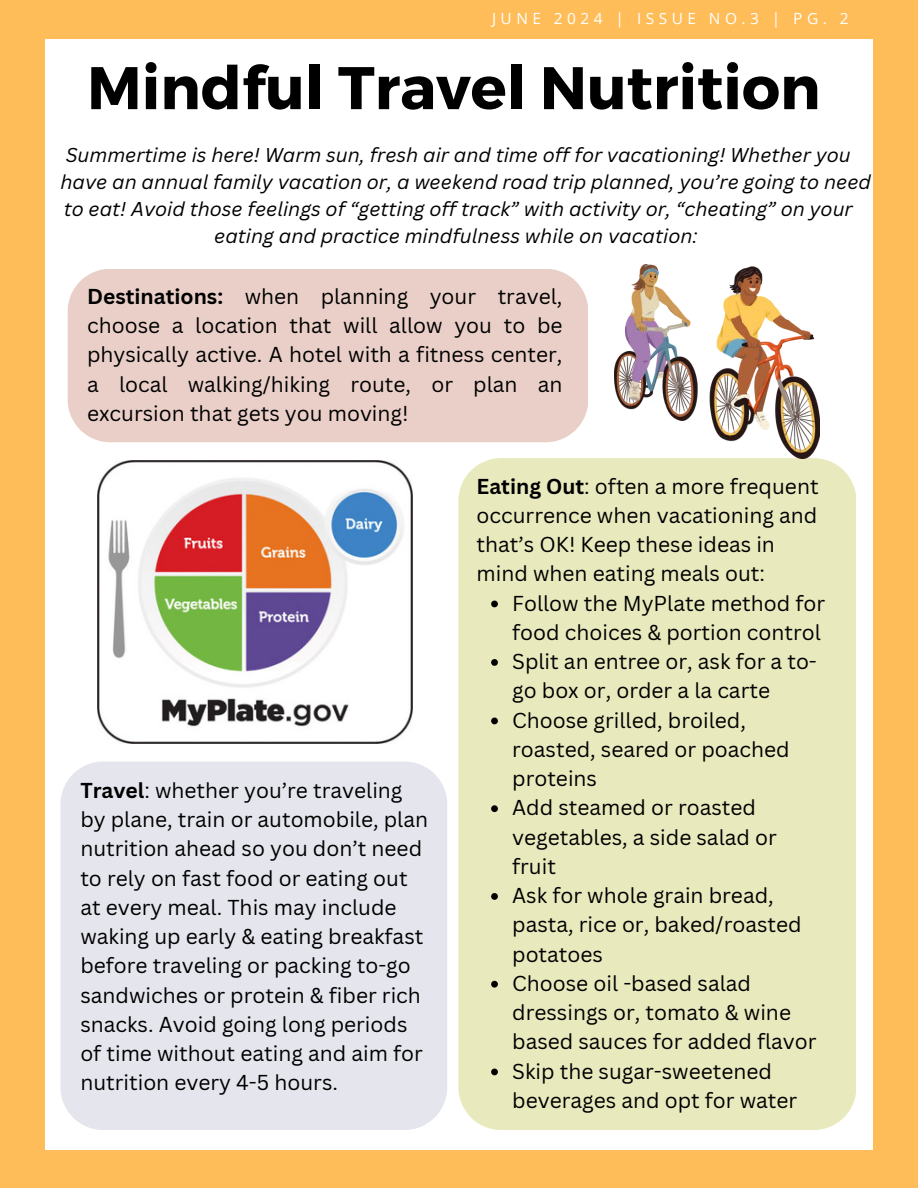
<style>
.page{position:relative;width:918px;height:1188px;background:#ffbd59}
.page>*{position:absolute;margin:0;border:0;box-sizing:border-box;transform-origin:0 0}
.t1{font:700 60px "Montserrat";color:#000}
.t2{font:21px/29.2px "Canva Sans";color:#000}
.t3{font:italic 19.5px "Canva Sans";color:#000}
.t4{font:15.45px "Open Sans";letter-spacing:.29em;color:#fff}
.s1{font-weight:700}
</style>
<div class="page">
<div style="left:45px;top:39px;width:828px;height:1110px;background:#fff"></div>
<div style="left:458px;top:458px;width:398px;height:672px;background:#e8e9bd"></div>
<div style="left:68px;top:269px;width:520px;height:173px;background:#e9cfc7"></div>
<div style="left:60px;top:762px;width:387px;height:368px;background:#e5e5ee"></div>
<img style="left:614px;top:265px;width:205px;height:193px">
<img style="left:97px;top:460px;width:315px;height:284px">
<svg style="left:491px;top:601px;width:7px;height:6px"></svg>
<svg style="left:491px;top:659px;width:7px;height:7px"></svg>
<svg style="left:491px;top:718px;width:7px;height:6px"></svg>
<svg style="left:491px;top:805px;width:7px;height:7px"></svg>
<svg style="left:491px;top:893px;width:7px;height:7px"></svg>
<svg style="left:491px;top:981px;width:7px;height:7px"></svg>
<svg style="left:491px;top:1069px;width:7px;height:6px"></svg>
<p class="t4" style="left:492px;top:8px;width:358px">JUNE 2024 | ISSUE NO.3 | PG. 2</p>
<h1 class="t1" style="left:87px;top:49px;width:735px">Mindful Travel Nutrition</h1>
<h2 class="t3" style="left:66px;top:141px;width:786px">Summertime is here! Warm sun, fresh air and time off for vacationing! Whether you</h2>
<h2 class="t3" style="left:60px;top:168px;width:812px">have an annual family vacation or, a weekend road trip planned, you’re going to need</h2>
<h2 class="t3" style="left:64px;top:195px;width:791px">to eat! Avoid those feelings of “getting off track” with activity or, “cheating” on your</h2>
<h2 class="t3" style="left:214px;top:222px;width:485px">eating and practice mindfulness while on vacation:</h2>
<h2 class="t2" style="left:87px;top:281px;width:477px;text-align:justify"><span class="s1">Destinations:</span> when planning your travel, choose a location that will allow you to be physically active. A hotel with a fitness center, a local walking/hiking route, or plan an excursion that gets you moving!</h2>
<h2 class="t2" style="left:80px;top:775px;width:349px"><span class="s1">Travel</span>: whether you’re traveling by plane, train or automobile, plan nutrition ahead so you don’t need to rely on fast food or eating out at every meal. This may include waking up early &amp; eating breakfast before traveling or packing to-go sandwiches or protein &amp; fiber rich snacks. Avoid going long periods of time without eating and aim for nutrition every 4-5 hours.</h2>
<h2 class="t2" style="left:477px;top:471px;width:344px"><span class="s1">Eating Out</span>: often a more frequent occurrence when vacationing and that’s OK! Keep these ideas in mind when eating meals out:</h2>
<p class="t2" style="left:512px;top:588px;width:314px">Follow the MyPlate method for food choices &amp; portion control</p>
<p class="t2" style="left:512px;top:646px;width:306px">Split an entree or, ask for a to&shy;go box or, order a la carte</p>
<p class="t2" style="left:512px;top:705px;width:279px">Choose grilled, broiled, roasted, seared or poached proteins</p>
<p class="t2" style="left:512px;top:793px;width:266px">Add steamed or roasted vegetables, a side salad or fruit</p>
<p class="t2" style="left:512px;top:880px;width:291px">Ask for whole grain bread, pasta, rice or, baked/roasted potatoes</p>
<p class="t2" style="left:512px;top:968px;width:306px">Choose oil -based salad dressings or, tomato &amp; wine based sauces for added flavor</p>
<p class="t2" style="left:512px;top:1056px;width:287px">Skip the sugar-sweetened beverages and opt for water</p>
</div>
